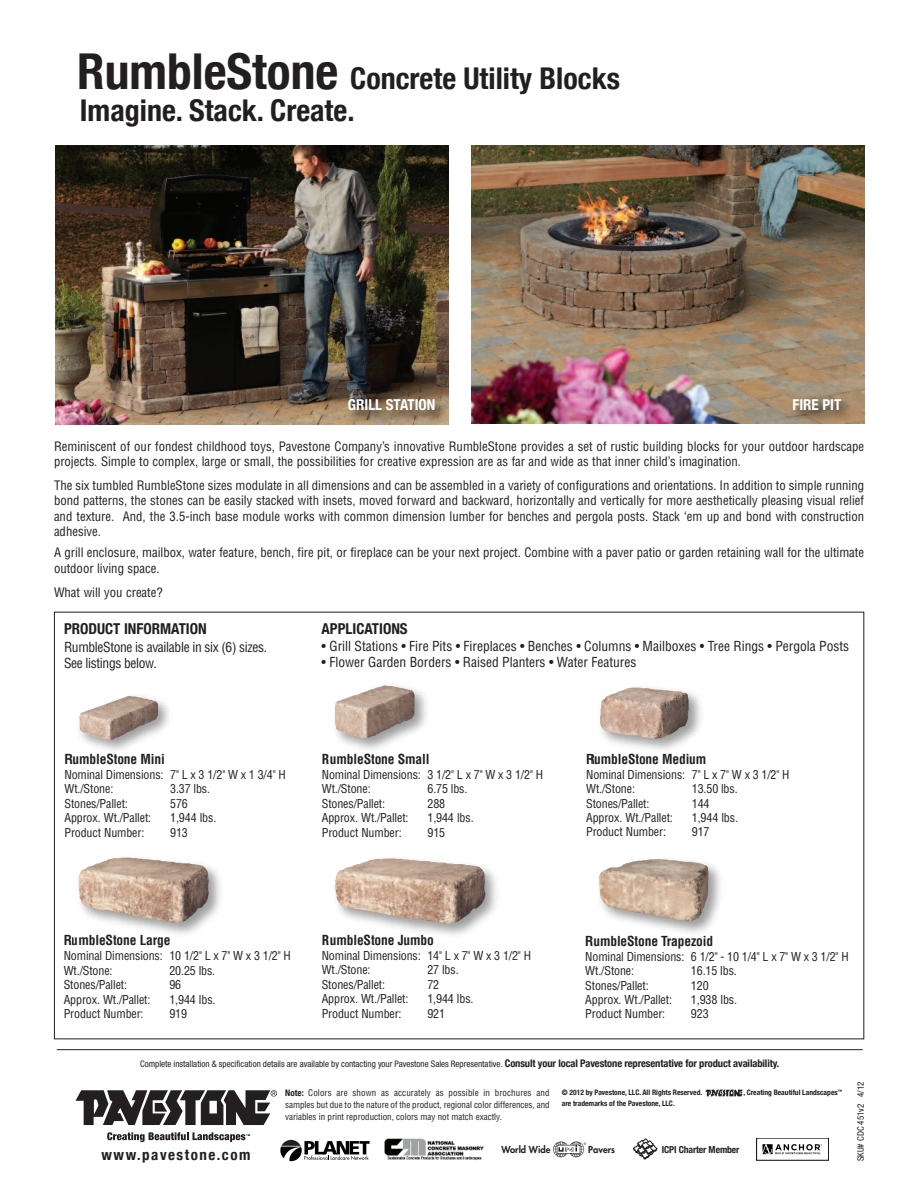
<style>
.page{position:relative;width:918px;height:1188px;background:#fff}
.page>*{position:absolute;margin:0;border:0;box-sizing:border-box;transform-origin:0 0}
.t1{font:700 condensed 30px "Helvetica Neue";color:#231f20}
.t2{font:700 condensed 15px "Helvetica Neue";color:#231f20}
.t3{font:700 condensed 15px "Helvetica Neue";color:#fff}
.t4{font:700 condensed 15px "Helvetica Neue";letter-spacing:.1em;color:#231f20}
.t5{font:condensed 13.5px "Helvetica";color:#231f20}
.t6{font:700 condensed 13.5px "Helvetica";letter-spacing:-.01em;color:#231f20}
.t7{font:condensed 13.5px/16.2px "Helvetica";letter-spacing:-.025em;color:#231f20}
.t8{font:condensed 12.75px/15.3px "Helvetica";color:#231f20}
.t9{font:condensed 12px/14.4px "Helvetica";letter-spacing:-.01em;color:#231f20}
.t10{font:700 condensed 9.6px "Helvetica Neue";letter-spacing:-.01em;color:#231f20}
.t11{font:800 9.45px "Futura";color:#231f20}
.t12{font:condensed 9px "Helvetica Neue";color:#231f20}
.t13{font:condensed 9px/12px "Helvetica";color:#231f20;text-align:justify}
.t14{font:700 condensed 7.5px "Helvetica Neue";color:#231f20}
.s1{font-size:49.5px}
.s2{font-weight:700;font-size:10.5px}
.s3{font-family:"Helvetica Neue";font-weight:700}
</style>
<div class="page">
<img style="left:55px;top:146px;width:394px;height:278px">
<img style="left:471px;top:146px;width:394px;height:278px">
<img style="left:61px;top:389px;width:388px;height:36px">
<img style="left:487px;top:389px;width:378px;height:35px">
<hr style="left:57px;top:1049px;width:806px;height:1px;background:#231f20">
<svg style="left:705px;top:1090px;width:38px;height:6px"></svg>
<svg style="left:75px;top:1090px;width:202px;height:35px"></svg>
<svg style="left:107px;top:1132px;width:143px;height:10px"></svg>
<svg style="left:633px;top:1139px;width:24px;height:21px"></svg>
<svg style="left:763px;top:1144px;width:59px;height:10px"></svg>
<img style="left:385px;top:1139px;width:99px;height:22px">
<svg style="left:553px;top:1142px;width:33px;height:15px"></svg>
<svg style="left:280px;top:1140px;width:90px;height:21px"></svg>
<img style="left:79px;top:695px;width:90px;height:56px">
<img style="left:335px;top:685px;width:92px;height:65px">
<img style="left:600px;top:687px;width:101px;height:63px">
<img style="left:78px;top:857px;width:142px;height:77px">
<img style="left:140px;top:867px;width:69px;height:56px">
<img style="left:335px;top:858px;width:161px;height:78px">
<img style="left:598px;top:859px;width:122px;height:74px">
<h1 class="t1" style="left:77px;top:61px;width:544px"><span class="s1">RumbleStone</span> Concrete Utility Blocks</h1>
<h1 class="t1" style="left:80px;top:92px;width:276px">Imagine. Stack. Create.</h1>
<p class="t3" style="left:348px;top:396px;width:89px">GRILL STATION</p>
<p class="t3" style="left:792px;top:396px;width:50px">FIRE PIT</p>
<p class="t8" style="left:54px;top:438px;width:812px">Reminiscent of our fondest childhood toys, Pavestone Company’s innovative RumbleStone provides a set of rustic building blocks for your outdoor hardscape projects. Simple to complex, large or small, the possibilities for creative expression are as far and wide as that inner child’s imagination.</p>
<p class="t8" style="left:54px;top:478px;width:812px;text-align:justify">The six tumbled RumbleStone sizes modulate in all dimensions and can be assembled in a variety of configurations and orientations. In addition to simple running bond patterns, the stones can be easily stacked with insets, moved forward and backward, horizontally and vertically for more aesthetically pleasing visual relief and texture. And, the 3.5-inch base module works with common dimension lumber for benches and pergola posts. Stack ‘em up and bond with construction adhesive.</p>
<p class="t8" style="left:54px;top:545px;width:812px">A grill enclosure, mailbox, water feature, bench, fire pit, or fireplace can be your next project. Combine with a paver patio or garden retaining wall for the ultimate outdoor living space.</p>
<p class="t8" style="left:54px;top:585px;width:110px">What will you create?</p>
<p class="t2" style="left:64px;top:620px;width:144px">PRODUCT INFORMATION</p>
<p class="t7" style="left:64px;top:639px;width:205px">RumbleStone is available in six (6) sizes.<br>See listings below.</p>
<p class="t2" style="left:322px;top:620px;width:88px">APPLICATIONS</p>
<p class="t5" style="left:322px;top:639px;width:529px">• Grill Stations • Fire Pits • Fireplaces • Benches • Columns • Mailboxes • Tree Rings • Pergola Posts</p>
<p class="t5" style="left:322px;top:655px;width:316px">• Flower Garden Borders • Raised Planters • Water Features</p>
<p class="t6" style="left:64px;top:751px;width:102px">RumbleStone Mini</p>
<p class="t9" style="left:64px;top:768px;width:223px">Nominal Dimensions: 7" L x 3 1/2" W x 1 3/4" H<br>Wt./Stone:</p>
<p class="t9" style="left:170px;top:782px;width:42px">3.37 lbs.</p>
<p class="t6" style="left:322px;top:751px;width:109px">RumbleStone Small</p>
<p class="t9" style="left:322px;top:768px;width:223px">Nominal Dimensions: 3 1/2" L x 7" W x 3 1/2" H<br>Wt./Stone:</p>
<p class="t9" style="left:427px;top:782px;width:42px">6.75 lbs.</p>
<p class="t6" style="left:586px;top:751px;width:122px">RumbleStone Medium</p>
<p class="t9" style="left:586px;top:768px;width:205px">Nominal Dimensions: 7" L x 7" W x 3 1/2" H<br>Wt./Stone:</p>
<p class="t9" style="left:692px;top:782px;width:47px">13.50 lbs.</p>
<p class="t9" style="left:64px;top:796px;width:65px">Stones/Pallet:</p>
<p class="t9" style="left:170px;top:796px;width:19px">576</p>
<p class="t9" style="left:64px;top:811px;width:88px">Approx. Wt./Pallet:</p>
<p class="t9" style="left:170px;top:811px;width:48px">1,944 lbs.</p>
<p class="t9" style="left:64px;top:825px;width:81px">Product Number:</p>
<p class="t9" style="left:170px;top:825px;width:19px">913</p>
<p class="t9" style="left:322px;top:796px;width:65px">Stones/Pallet:</p>
<p class="t9" style="left:427px;top:796px;width:19px">288</p>
<p class="t9" style="left:322px;top:811px;width:88px">Approx. Wt./Pallet:</p>
<p class="t9" style="left:427px;top:811px;width:48px">1,944 lbs.</p>
<p class="t9" style="left:322px;top:825px;width:81px">Product Number:</p>
<p class="t9" style="left:427px;top:825px;width:19px">915</p>
<p class="t9" style="left:586px;top:796px;width:65px">Stones/Pallet:</p>
<p class="t9" style="left:692px;top:796px;width:19px">144</p>
<p class="t9" style="left:586px;top:811px;width:88px">Approx. Wt./Pallet:</p>
<p class="t9" style="left:692px;top:811px;width:48px">1,944 lbs.</p>
<p class="t9" style="left:586px;top:825px;width:81px">Product Number:</p>
<p class="t9" style="left:692px;top:825px;width:19px">917</p>
<p class="t6" style="left:64px;top:933px;width:108px">RumbleStone Large</p>
<p class="t9" style="left:64px;top:949px;width:229px">Nominal Dimensions: 10 1/2" L x 7" W x 3 1/2" H<br>Wt./Stone:</p>
<p class="t9" style="left:169px;top:964px;width:47px">20.25 lbs.</p>
<p class="t6" style="left:322px;top:932px;width:114px">RumbleStone Jumbo</p>
<p class="t9" style="left:322px;top:949px;width:211px">Nominal Dimensions: 14" L x 7" W x 3 1/2" H<br>Wt./Stone:</p>
<p class="t9" style="left:427px;top:963px;width:33px">27 lbs.</p>
<p class="t6" style="left:585px;top:933px;width:129px">RumbleStone Trapezoid</p>
<p class="t9" style="left:585px;top:949px;width:265px">Nominal Dimensions: 6 1/2" - 10 1/4" L x 7" W x 3 1/2" H<br>Wt./Stone:</p>
<p class="t9" style="left:691px;top:964px;width:47px">16.15 lbs.</p>
<p class="t9" style="left:64px;top:978px;width:65px">Stones/Pallet:</p>
<p class="t9" style="left:169px;top:978px;width:13px">96</p>
<p class="t9" style="left:64px;top:992px;width:88px">Approx. Wt./Pallet:</p>
<p class="t9" style="left:169px;top:992px;width:48px">1,944 lbs.</p>
<p class="t9" style="left:64px;top:1007px;width:81px">Product Number:</p>
<p class="t9" style="left:169px;top:1007px;width:19px">919</p>
<p class="t9" style="left:322px;top:978px;width:65px">Stones/Pallet:</p>
<p class="t9" style="left:427px;top:978px;width:13px">72</p>
<p class="t9" style="left:322px;top:992px;width:88px">Approx. Wt./Pallet:</p>
<p class="t9" style="left:427px;top:992px;width:48px">1,944 lbs.</p>
<p class="t9" style="left:322px;top:1006px;width:81px">Product Number:</p>
<p class="t9" style="left:427px;top:1006px;width:19px">921</p>
<p class="t9" style="left:585px;top:978px;width:65px">Stones/Pallet:</p>
<p class="t9" style="left:691px;top:978px;width:19px">120</p>
<p class="t9" style="left:585px;top:993px;width:88px">Approx. Wt./Pallet:</p>
<p class="t9" style="left:691px;top:993px;width:48px">1,938 lbs.</p>
<p class="t9" style="left:585px;top:1007px;width:81px">Product Number:</p>
<p class="t9" style="left:691px;top:1007px;width:19px">923</p>
<p class="t12" style="left:140px;top:1060px;width:641px">Complete installation &amp; specification details are available by contacting your Pavestone Sales Representative. <span class="s2">Consult your local Pavestone representative for product availability.</span></p>
<p class="t4" style="left:102px;top:1146px;width:150px">www.pavestone.com</p>
<p class="t13" style="left:285px;top:1087px;width:266px"><span class="s3">Note:</span> Colors are shown as accurately as possible in brochures and samples but due to the nature of the product, regional color differences, and variables in print reproduction, colors may not match exactly.</p>
<p class="t12" style="left:857px;top:1161px;width:81px;rotate:-90deg">SKU# CDC 451v2 4/12</p>
<p class="t14" style="left:562px;top:1088px;width:142px">© 2012 by Pavestone, LLC. All Rights Reserved.</p>
<p class="t14" style="left:743px;top:1088px;width:100px">, Creating Beautiful Landscapes<sup>™</sup></p>
<p class="t14" style="left:562px;top:1099px;width:115px">are trademarks of the Pavestone, LLC.</p>
<p class="t11" style="left:502px;top:1145px;width:51px">World Wide</p>
<p class="t11" style="left:588px;top:1145px;width:28px">Pavers</p>
<p class="t10" style="left:662px;top:1143px;width:79px">ICPI Charter Member</p>
</div>
